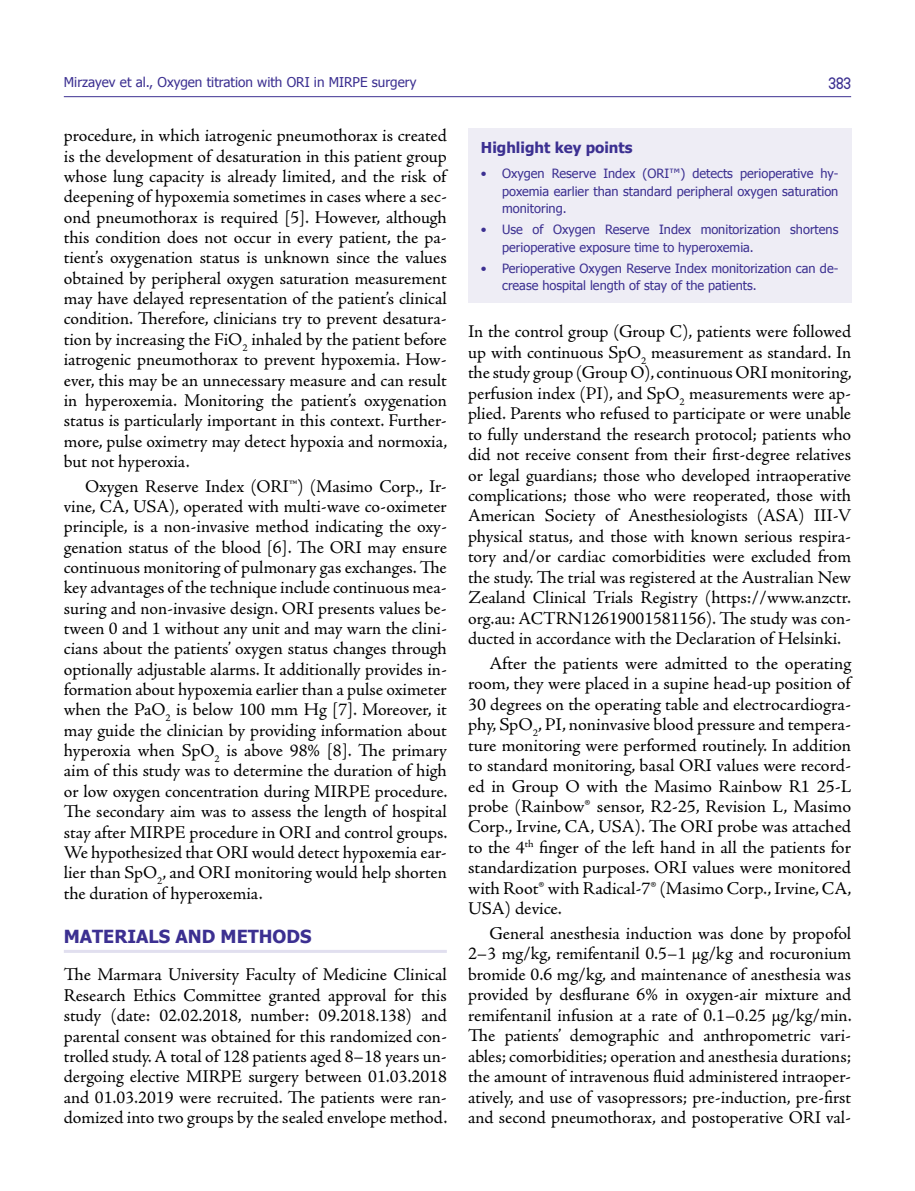
<style>
.page{position:relative;width:915px;height:1191px;background:#fff}
.page>*{position:absolute;margin:0;border:0;box-sizing:border-box;transform-origin:0 0}
.t1{font:18px/20.4px "Adobe Jenson Pro";letter-spacing:-.005em;color:#000;text-align:justify}
.t2{font:700 18px "Tahoma";color:#3c3091}
.t3{font:500 16.5px "Circula";color:#3c3091}
.t4{font:700 15px "Tahoma";color:#3c3091}
.t5{font:13.5px "Tahoma";color:#3c3091}
.t6{font:12.75px/17.2px "Tahoma";color:#3c3091}
</style>
<div class="page">
<hr style="left:64px;top:96px;width:786px;height:1px;background:#3c3091">
<hr style="left:64px;top:950px;width:382px;height:3px;background:#e1dfef">
<div style="left:468px;top:128px;width:382px;height:175px;background:#eeedf5"></div>
<p class="t5" style="left:64px;top:73px;width:354px">Mirzayev et al., Oxygen titration with ORI in MIRPE surgery</p>
<p class="t3" style="left:828px;top:73px;width:24px">383</p>
<p class="t1" style="left:64px;top:126px;width:385px">procedure, in which iatrogenic pneumothorax is created is the development of desaturation in this patient group whose lung capacity is already limited, and the risk of deepening of hypoxemia sometimes in cases where a sec&shy;ond pneumothorax is required [5]. However, although this condition does not occur in every patient, the pa&shy;tient’s oxygenation status is unknown since the values obtained by peripheral oxygen saturation measurement may have delayed representation of the patient’s clinical condition. Therefore, clinicians try to prevent desatura&shy;tion by increasing the FiO<sub>2</sub> inhaled by the patient before iatrogenic pneumothorax to prevent hypoxemia. How&shy;ever, this may be an unnecessary measure and can result in hyperoxemia. Monitoring the patient’s oxygenation status is particularly important in this context. Further&shy;more, pulse oximetry may detect hypoxia and normoxia, but not hyperoxia.</p>
<p class="t1" style="left:64px;top:476px;width:385px;text-indent:21px">Oxygen Reserve Index (ORI™) (Masimo Corp., Ir&shy;vine, CA, USA), operated with multi-wave co-oximeter principle, is a non-invasive method indicating the oxy&shy;genation status of the blood [6]. The ORI may ensure continuous monitoring of pulmonary gas exchanges. The key advantages of the technique include continuous mea&shy;suring and non-invasive design. ORI presents values be&shy;tween 0 and 1 without any unit and may warn the clini&shy;cians about the patients’ oxygen status changes through optionally adjustable alarms. It additionally provides in&shy;formation about hypoxemia earlier than a pulse oximeter when the PaO<sub>2</sub> is below 100 mm Hg [7]. Moreover, it may guide the clinician by providing information about hyperoxia when SpO<sub>2</sub> is above 98% [8]. The primary aim of this study was to determine the duration of high or low oxygen concentration during MIRPE procedure.<br>The secondary aim was to assess the length of hospital stay after MIRPE procedure in ORI and control groups.<br>We hypothesized that ORI would detect hypoxemia ear&shy;lier than SpO<sub>2</sub>, and ORI monitoring would help shorten the duration of hyperoxemia.</p>
<p class="t2" style="left:64px;top:924px;width:249px">MATERIALS AND METHODS</p>
<p class="t1" style="left:64px;top:965px;width:385px">The Marmara University Faculty of Medicine Clinical Research Ethics Committee granted approval for this study (date: 02.02.2018, number: 09.2018.138) and parental consent was obtained for this randomized con&shy;trolled study. A total of 128 patients aged 8–18 years un&shy;dergoing elective MIRPE surgery between 01.03.2018 and 01.03.2019 were recruited. The patients were ran&shy;domized into two groups by the sealed envelope method.</p>
<p class="t4" style="left:480px;top:137px;width:153px">Highlight key points</p>
<p class="t6" style="left:502px;top:165px;width:337px;text-align:justify;text-indent:-21px">• Oxygen Reserve Index (ORI™) detects perioperative hy&shy;poxemia earlier than standard peripheral oxygen saturation monitoring.</p>
<p class="t6" style="left:502px;top:221px;width:337px;text-indent:-21px">• Use of Oxygen Reserve Index monitorization shortens perioperative exposure time to hyperoxemia.</p>
<p class="t6" style="left:502px;top:259px;width:337px;text-indent:-21px">• Perioperative Oxygen Reserve Index monitorization can de&shy;crease hospital length of stay of the patients.</p>
<p class="t1" style="left:468px;top:322px;width:385px">In the control group (Group C), patients were followed up with continuous SpO<sub>2</sub> measurement as standard. In the study group (Group O), continuous ORI monitoring, perfusion index (PI), and SpO<sub>2</sub> measurements were ap&shy;plied. Parents who refused to participate or were unable to fully understand the research protocol; patients who did not receive consent from their first-degree relatives or legal guardians; those who developed intraoperative complications; those who were reoperated, those with American Society of Anesthesiologists (ASA) III-V physical status, and those with known serious respira&shy;tory and/or cardiac comorbidities were excluded from the study. The trial was registered at the Australian New Zealand Clinical Trials Registry (https://www.anzctr. org.au: ACTRN12619001581156). The study was con&shy;ducted in accordance with the Declaration of Helsinki.</p>
<p class="t1" style="left:468px;top:653px;width:385px;text-indent:21px">After the patients were admitted to the operating room, they were placed in a supine head-up position of 30 degrees on the operating table and electrocardiogra&shy;phy, SpO<sub>2</sub>, PI, noninvasive blood pressure and tempera&shy;ture monitoring were performed routinely. In addition to standard monitoring, basal ORI values were record&shy;ed in Group O with the Masimo Rainbow R1 25-L probe (Rainbow® sensor, R2-25, Revision L, Masimo Corp., Irvine, CA, USA). The ORI probe was attached to the 4<sup>th</sup> finger of the left hand in all the patients for standardization purposes. ORI values were monitored with Root® with Radical-7® (Masimo Corp., Irvine, CA, USA) device.</p>
<p class="t1" style="left:468px;top:923px;width:385px;text-indent:21px">General anesthesia induction was done by propofol 2–3 mg/kg, remifentanil 0.5–1 µg/kg and rocuronium bromide 0.6 mg/kg, and maintenance of anesthesia was provided by desflurane 6% in oxygen-air mixture and remifentanil infusion at a rate of 0.1–0.25 µg/kg/min.<br>The patients’ demographic and anthropometric vari&shy;ables; comorbidities; operation and anesthesia durations; the amount of intravenous fluid administered intraoper&shy;atively, and use of vasopressors; pre-induction, pre-first and second pneumothorax, and postoperative ORI val-</p>
</div>
